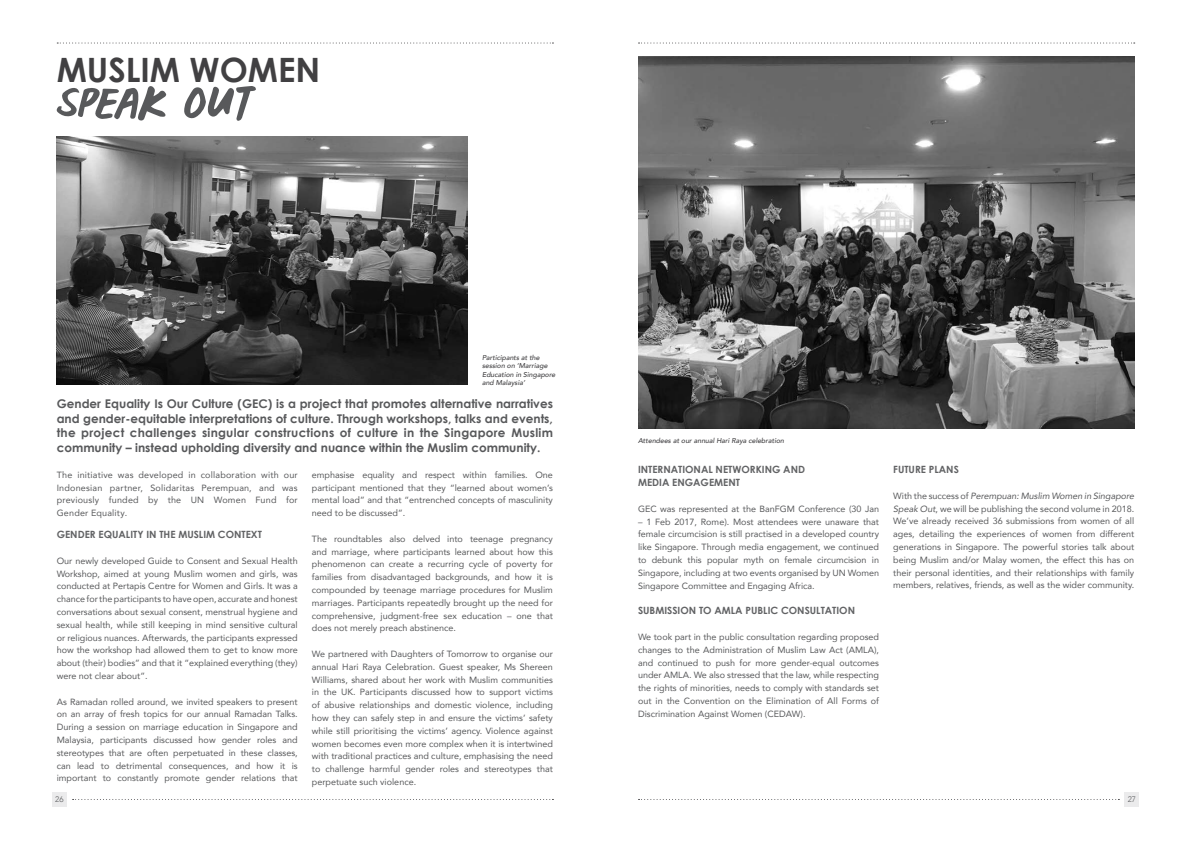
<style>
.page{position:relative;width:1191px;height:842px;background:#fff}
.page>*{position:absolute;margin:0;border:0;box-sizing:border-box;transform-origin:0 0}
.t1{font:700 33.5px "Century Gothic";color:#414042}
.t2{font:700 12px/14.4px "Century Gothic";color:#58595b;text-align:justify}
.t3{font:700 10px "Century Gothic";color:#616264}
.t4{font:9px/12.8px "Avenir";color:#58595b;text-align:justify}
.t5{font:300 8px "Avenir";color:#58595b}
.t6{font:italic 500 7px/8.4px "Avenir";color:#414042}
.s1{font-style:italic}
</style>
<div class="page">
<div style="left:1124px;top:792px;width:15px;height:15px;background:#ebebec"></div>
<div style="left:52px;top:792px;width:15px;height:15px;background:#ebebec"></div>
<svg style="left:638px;top:43px;width:496px;height:1px"></svg>
<svg style="left:57px;top:43px;width:496px;height:1px"></svg>
<svg style="left:638px;top:799px;width:481px;height:1px"></svg>
<svg style="left:73px;top:799px;width:480px;height:1px"></svg>
<img style="left:57px;top:136px;width:411px;height:249px">
<img style="left:638px;top:57px;width:496px;height:372px">
<svg style="left:184px;top:86px;width:72px;height:35px"></svg>
<svg style="left:56px;top:86px;width:110px;height:35px"></svg>
<h1 class="t1" style="left:57px;top:49px;width:241px">Muslim women</h1>
<p class="t6" style="left:482px;top:353px;width:75px">Participants at the session on ‘Marriage<br>Education in Singapore and Malaysia’</p>
<p class="t2" style="left:57px;top:397px;width:498px">Gender Equality Is Our Culture (GEC) is a project that promotes alternative narratives and gender-equitable interpretations of culture. Through workshops, talks and events, the project challenges singular constructions of culture in the Singapore Muslim community – instead upholding diversity and nuance within the Muslim community.</p>
<p class="t4" style="left:57px;top:468px;width:242px">The initiative was developed in collaboration with our Indonesian partner, Solidaritas Perempuan, and was previously funded by the UN Women Fund for Gender Equality.</p>
<p class="t3" style="left:57px;top:528px;width:8px">Gen</p>
<p class="t3" style="left:78px;top:528px;width:148px">der equality in the Muslim conte</p>
<p class="t3" style="left:251px;top:528px;width:11px">xt</p>
<p class="t4" style="left:57px;top:554px;width:242px">Our newly developed Guide to Consent and Sexual Health Workshop, aimed at young Muslim women and girls, was conducted at Pertapis Centre for Women and Girls. It was a chance for the participants to have open, accurate and honest conversations about sexual consent, menstrual hygiene and sexual health, while still keeping in mind sensitive cultural or religious nuances. Afterwards, the participants expressed how the workshop had allowed them to get to know more about (their) bodies” and that it “explained everything (they) were not clear about”.</p>
<p class="t4" style="left:57px;top:695px;width:242px">As Ramadan rolled around, we invited speakers to present on an array of fresh topics for our annual Ramadan Talks.<br>During a session on marriage education in Singapore and Malaysia, participants discussed how gender roles and stereotypes that are often perpetuated in these classes, can lead to detrimental consequences, and how it is important to constantly promote gender relations that</p>
<p class="t4" style="left:312px;top:468px;width:242px">emphasise equality and respect within families. One participant mentioned that they “learned about women’s mental load” and that “entrenched concepts of masculinity need to be discussed”.</p>
<p class="t4" style="left:312px;top:532px;width:242px">The roundtables also delved into teenage pregnancy and marriage, where participants learned about how this phenomenon can create a recurring cycle of poverty for families from disadvantaged backgrounds, and how it is compounded by teenage marriage procedures for Muslim marriages. Participants repeatedly brought up the need for comprehensive, judgment-free sex education – one that does not merely preach abstinence.</p>
<p class="t4" style="left:312px;top:647px;width:242px">We partnered with Daughters of Tomorrow to organise our annual Hari Raya Celebration. Guest speaker, Ms Shereen Williams, shared about her work with Muslim communities in the UK. Participants discussed how to support victims of abusive relationships and domestic violence, including how they can safely step in and ensure the victims’ safety while still prioritising the victims’ agency. Violence against women becomes even more complex when it is intertwined with traditional practices and culture, emphasising the need to challenge harmful gender roles and stereotypes that perpetuate such violence.</p>
<p class="t6" style="left:638px;top:437px;width:148px">Attendees at our annual Hari Raya celebration</p>
<p class="t3" style="left:638px;top:463px;width:7px">Internat</p>
<p class="t3" style="left:682px;top:463px;width:12px">iona</p>
<p class="t3" style="left:708px;top:463px;width:15px">l networ</p>
<p class="t3" style="left:755px;top:463px;width:36px">king and</p>
<p class="t3" style="left:638px;top:476px;width:92px">media engagement</p>
<p class="t4" style="left:638px;top:502px;width:242px">GEC was represented at the BanFGM Conference (30 Jan</p>
<p class="t4" style="left:638px;top:515px;width:242px">– 1 Feb 2017, Rome). Most attendees were unaware that female circumcision is still practised in a developed country like Singapore. Through media engagement, we continued to debunk this popular myth on female circumcision in Singapore, including at two events organised by UN Women Singapore Committee and Engaging Africa.</p>
<p class="t3" style="left:638px;top:604px;width:151px">Submission to AMLA public cons</p>
<p class="t3" style="left:810px;top:604px;width:13px">ultat</p>
<p class="t3" style="left:836px;top:604px;width:12px">ion</p>
<p class="t4" style="left:638px;top:630px;width:242px">We took part in the public consultation regarding proposed changes to the Administration of Muslim Law Act (AMLA), and continued to push for more gender-equal outcomes under AMLA. We also stressed that the law, while respecting the rights of minorities, needs to comply with standards set out in the Convention on the Elimination of All Forms of Discrimination Against Women (CEDAW).</p>
<p class="t3" style="left:893px;top:463px;width:43px">Future plans</p>
<p class="t4" style="left:893px;top:489px;width:242px">With the success of <span class="s1">Perempuan: Muslim Women in Singapore Speak Out</span>, we will be publishing the second volume in 2018.<br>We’ve already received 36 submissions from women of all ages, detailing the experiences of women from different generations in Singapore. The powerful stories talk about being Muslim and/or Malay women, the effect this has on their personal identities, and their relationships with family members, relatives, friends, as well as the wider community.</p>
<p class="t5" style="left:55px;top:795px;width:10px">26</p>
<p class="t5" style="left:1127px;top:795px;width:10px">27</p>
</div>
